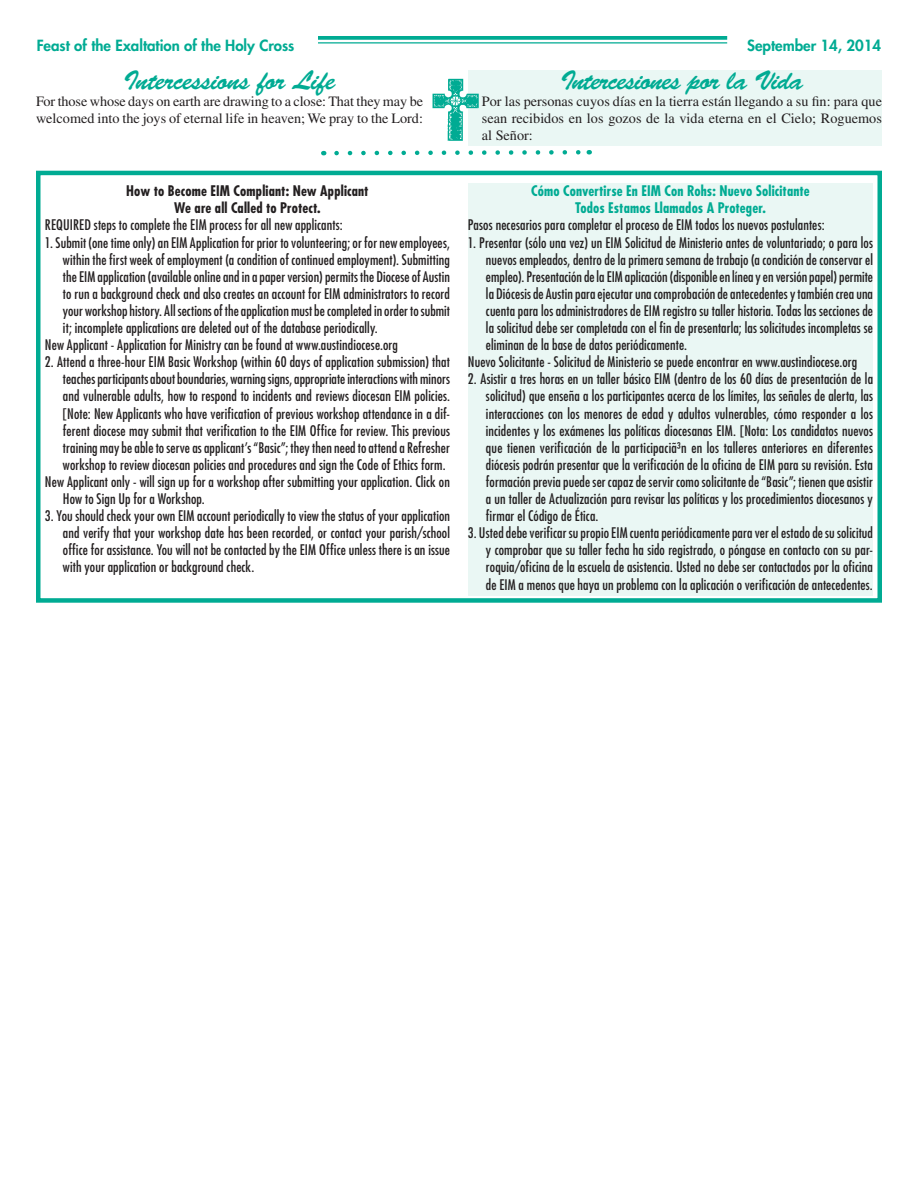
<style>
.page{position:relative;width:918px;height:1188px;background:#fff}
.page>*{position:absolute;margin:0;border:0;box-sizing:border-box;transform-origin:0 0}
.t1{font:27px "Brush Script Std";letter-spacing:-.03em;color:#00ab93}
.t2{font:800 15px "Futura Std";color:#00ab93}
.t3{font:condensed 14.25px/17.1px "Futura Std";letter-spacing:.01em;color:#231f20;text-align:justify}
.t4{font:14.25px/17.1px "Times LT Std";color:#231f20;text-align:justify}
.t5{font:700 condensed 14.25px/17.1px "Futura Std";letter-spacing:.005em;color:#00ab93;text-align:center}
.t6{font:700 condensed 14.25px/17.1px "Futura Std";letter-spacing:.01em;color:#231f20;text-align:center}
</style>
<div class="page">
<div style="left:468px;top:184px;width:405px;height:412px;background:#eaf7f4"></div>
<svg style="left:318px;top:36px;width:409px;height:4px;fill:#00ab93"></svg>
<hr style="left:318px;top:42px;width:409px;height:2px;background:#00ab93">
<svg style="left:334px;top:150px;width:256px;height:6px"></svg>
<div style="left:468px;top:70px;width:414px;height:76px;background:#eaf7f4"></div>
<img style="left:432px;top:78px;width:47px;height:63px">
<div style="left:36px;top:171px;width:846px;height:432px;border:4px solid #00ab93"></div>
<p class="t2" style="left:37px;top:36px;width:259px">Feast of the Exaltation of the Holy Cross</p>
<p class="t2" style="left:747px;top:36px;width:136px">September 14, 2014</p>
<h1 class="t1" style="left:560px;top:65px;width:245px">Intercesiones por la Vida</h1>
<p class="t4" style="left:482px;top:92px;width:402px">Por las personas cuyos días en la tierra están llegando a su fin: para que sean recibidos en los gozos de la vida eterna en el Cielo; Roguemos al Señor:</p>
<h1 class="t1" style="left:124px;top:65px;width:213px">Intercessions for Life</h1>
<p class="t4" style="left:36px;top:92px;width:389px">For those whose days on earth are drawing to a close: That they may be welcomed into the joys of eternal life in heaven; We pray to the Lord:</p>
<p class="t6" style="left:126px;top:183px;width:244px">How to Become EIM Compliant: New Applicant<br>We are all Called to Protect.</p>
<p class="t3" style="left:45px;top:217px;width:299px">REQUIRED steps to complete the EIM process for all new applicants:</p>
<p class="t3" style="left:45px;top:234px;width:406px">1. Submit (one time only) an EIM Application for prior to volunteering; or for new employees,</p>
<p class="t3" style="left:63px;top:251px;width:388px">within the first week of employment (a condition of continued employment). Submitting</p>
<p class="t3" style="left:63px;top:268px;width:388px">the EIM application (available online and in a paper version) permits the Diocese of Austin</p>
<p class="t3" style="left:63px;top:285px;width:388px">to run a background check and also creates an account for EIM administrators to record</p>
<p class="t3" style="left:63px;top:302px;width:389px">your workshop history. All sections of the application must be completed in order to submit</p>
<p class="t3" style="left:63px;top:319px;width:316px">it; incomplete applications are deleted out of the database periodically.</p>
<p class="t3" style="left:45px;top:336px;width:354px">New Applicant - Application for Ministry can be found at www.austindiocese.org</p>
<p class="t3" style="left:45px;top:353px;width:406px">2. Attend a three-hour EIM Basic Workshop (within 60 days of application submission) that</p>
<p class="t3" style="left:63px;top:370px;width:389px">teaches participants about boundaries, warning signs, appropriate interactions with minors</p>
<p class="t3" style="left:63px;top:388px;width:389px">and vulnerable adults, how to respond to incidents and reviews diocesan EIM policies.</p>
<p class="t3" style="left:63px;top:405px;width:389px">[Note: New Applicants who have verification of previous workshop attendance in a dif-</p>
<p class="t3" style="left:63px;top:422px;width:389px">ferent diocese may submit that verification to the EIM Office for review. This previous</p>
<p class="t3" style="left:63px;top:439px;width:388px">training may be able to serve as applicant’s “Basic”; they then need to attend a Refresher</p>
<p class="t3" style="left:63px;top:456px;width:384px">workshop to review diocesan policies and procedures and sign the Code of Ethics form.</p>
<p class="t3" style="left:45px;top:473px;width:406px">New Applicant only - will sign up for a workshop after submitting your application. Click on</p>
<p class="t3" style="left:63px;top:490px;width:143px">How to Sign Up for a Workshop.</p>
<p class="t3" style="left:63px;top:507px;width:389px;text-indent:-18px">3. You should check your own EIM account periodically to view the status of your application and verify that your workshop date has been recorded, or contact your parish/school office for assistance. You will not be contacted by the EIM Office unless there is an issue with your application or background check.</p>
<p class="t5" style="left:531px;top:183px;width:280px">Cómo Convertirse En EIM Con Rohs: Nuevo Solicitante<br>Todos Estamos Llamados A Proteger.</p>
<p class="t3" style="left:468px;top:217px;width:358px">Pasos necesarios para completar el proceso de EIM todos los nuevos postulantes:</p>
<p class="t3" style="left:468px;top:234px;width:406px">1. Presentar (sólo una vez) un EIM Solicitud de Ministerio antes de voluntariado; o para los</p>
<p class="t3" style="left:486px;top:251px;width:389px">nuevos empleados, dentro de la primera semana de trabajo (a condición de conservar el</p>
<p class="t3" style="left:486px;top:268px;width:389px">empleo). Presentación de la EIM aplicación (disponible en línea y en versión papel) permite</p>
<p class="t3" style="left:486px;top:285px;width:389px">la Diócesis de Austin para ejecutar una comprobación de antecedentes y también crea una</p>
<p class="t3" style="left:486px;top:302px;width:389px">cuenta para los administradores de EIM registro su taller historia. Todas las secciones de</p>
<p class="t3" style="left:486px;top:319px;width:388px">la solicitud debe ser completada con el fin de presentarla; las solicitudes incompletas se</p>
<p class="t3" style="left:486px;top:336px;width:203px">eliminan de la base de datos periódicamente.</p>
<p class="t3" style="left:468px;top:353px;width:391px">Nuevo Solicitante - Solicitud de Ministerio se puede encontrar en www.austindiocese.org</p>
<p class="t3" style="left:486px;top:370px;width:389px;text-indent:-18px">2. Asistir a tres horas en un taller básico EIM (dentro de los 60 días de presentación de la solicitud) que enseña a los participantes acerca de los límites, las señales de alerta, las interacciones con los menores de edad y adultos vulnerables, cómo responder a los incidentes y los exámenes las políticas diocesanas EIM. [Nota: Los candidatos nuevos que tienen verificación de la participaciã³n en los talleres anteriores en diferentes diócesis podrán presentar que la verificación de la oficina de EIM para su revisión. Esta formación previa puede ser capaz de servir como solicitante de “Basic”; tienen que asistir a un taller de Actualización para revisar las políticas y los procedimientos diocesanos y firmar el Código de Ética.</p>
<p class="t3" style="left:486px;top:524px;width:389px;text-indent:-18px">3. Usted debe verificar su propio EIM cuenta periódicamente para ver el estado de su solicitud y comprobar que su taller fecha ha sido registrado, o póngase en contacto con su par&shy;roquia/oficina de la escuela de asistencia. Usted no debe ser contactados por la oficina de EIM a menos que haya un problema con la aplicación o verificación de antecedentes.</p>
</div>
